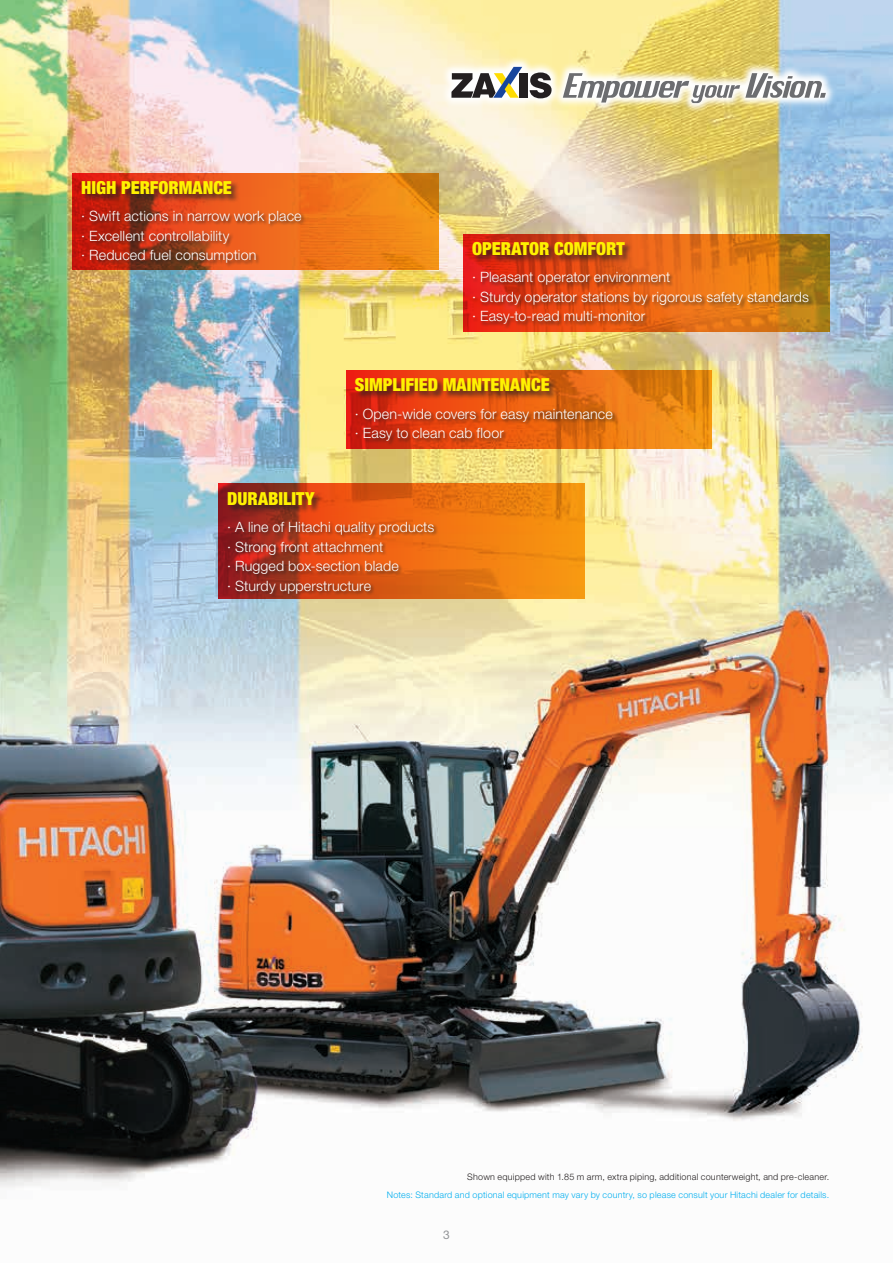
<style>
.page{position:relative;width:893px;height:1263px;background:#fff}
.page>*{position:absolute;margin:0;border:0;box-sizing:border-box;transform-origin:0 0}
.t1{font:900 condensed 18px "Helvetica Neue";color:#fff101}
.t2{font:300 14.25px/19.5px "Helvetica Neue";letter-spacing:.01em;color:#fff}
.t3{font:12px "Helvetica Neue LT Pro";color:#939598}
.t4{font:300 9px "Helvetica Neue";letter-spacing:.025em;color:#00aeef}
.t5{font:300 9px "Helvetica Neue";letter-spacing:.025em;color:#231f20}
</style>
<div class="page">
<img style="left:0;top:0;width:893px;height:1188px">
<svg style="left:441px;top:56px;width:396px;height:58px;background:#e5dea8"></svg>
<svg style="left:530px;top:72px;width:22px;height:26px"></svg>
<div style="left:520px;top:73px;width:8px;height:25px;background:#231f20"></div>
<svg style="left:451px;top:67px;width:71px;height:31px"></svg>
<svg style="left:563px;top:73px;width:263px;height:30px"></svg>
<svg style="left:218px;top:484px;width:366px;height:115px;background:#e37012"></svg>
<svg style="left:346px;top:370px;width:366px;height:78px;background:#e56a12"></svg>
<div style="left:228px;top:521px;width:211px;height:77px;background:#231f20;opacity:.75"></div>
<div style="left:228px;top:491px;width:96px;height:22px;background:#231f20;opacity:.75"></div>
<div style="left:355px;top:408px;width:262px;height:37px;background:#231f20;opacity:.75"></div>
<div style="left:355px;top:378px;width:203px;height:22px;background:#231f20;opacity:.75"></div>
<svg style="left:463px;top:234px;width:366px;height:97px;background:#d05f15"></svg>
<div style="left:473px;top:271px;width:340px;height:58px;background:#231f20;opacity:.75"></div>
<div style="left:472px;top:242px;width:161px;height:22px;background:#231f20;opacity:.75"></div>
<svg style="left:73px;top:173px;width:365px;height:97px;background:#e76e17"></svg>
<div style="left:82px;top:210px;width:224px;height:58px;background:#231f20;opacity:.75"></div>
<div style="left:82px;top:181px;width:158px;height:22px;background:#231f20;opacity:.75"></div>
<p class="t1" style="left:81px;top:177px;width:152px">HIGH PERFORMANCE</p>
<p class="t2" style="left:81px;top:206px;width:222px">∙ Swift actions in narrow work place ∙ Excellent controllability<br>∙ Reduced fuel consumption</p>
<p class="t1" style="left:227px;top:487px;width:89px">DURABILITY</p>
<p class="t1" style="left:472px;top:238px;width:154px">OPERATOR COMFORT</p>
<p class="t2" style="left:472px;top:267px;width:338px">∙ Pleasant operator environment<br>∙ Sturdy operator stations by rigorous safety standards ∙ Easy-to-read multi-monitor</p>
<p class="t1" style="left:355px;top:374px;width:196px">SIMPLIFIED MAINTENANCE</p>
<p class="t2" style="left:355px;top:403px;width:259px">∙ Open-wide covers for easy maintenance ∙ Easy to clean cab floor</p>
<p class="t2" style="left:227px;top:517px;width:209px">∙ A line of Hitachi quality products ∙ Strong front attachment<br>∙ Rugged box-section blade<br>∙ Sturdy upperstructure</p>
<p class="t5" style="left:467px;top:1171px;width:363px">Shown equipped with 1.85 m arm, extra piping, additional counterweight, and pre-cleaner.</p>
<p class="t4" style="left:387px;top:1189px;width:444px">Notes: Standard and optional equipment may vary by country, so please consult your Hitachi dealer for details.</p>
<p class="t3" style="left:443px;top:1228px;width:8px">3</p>
</div>
